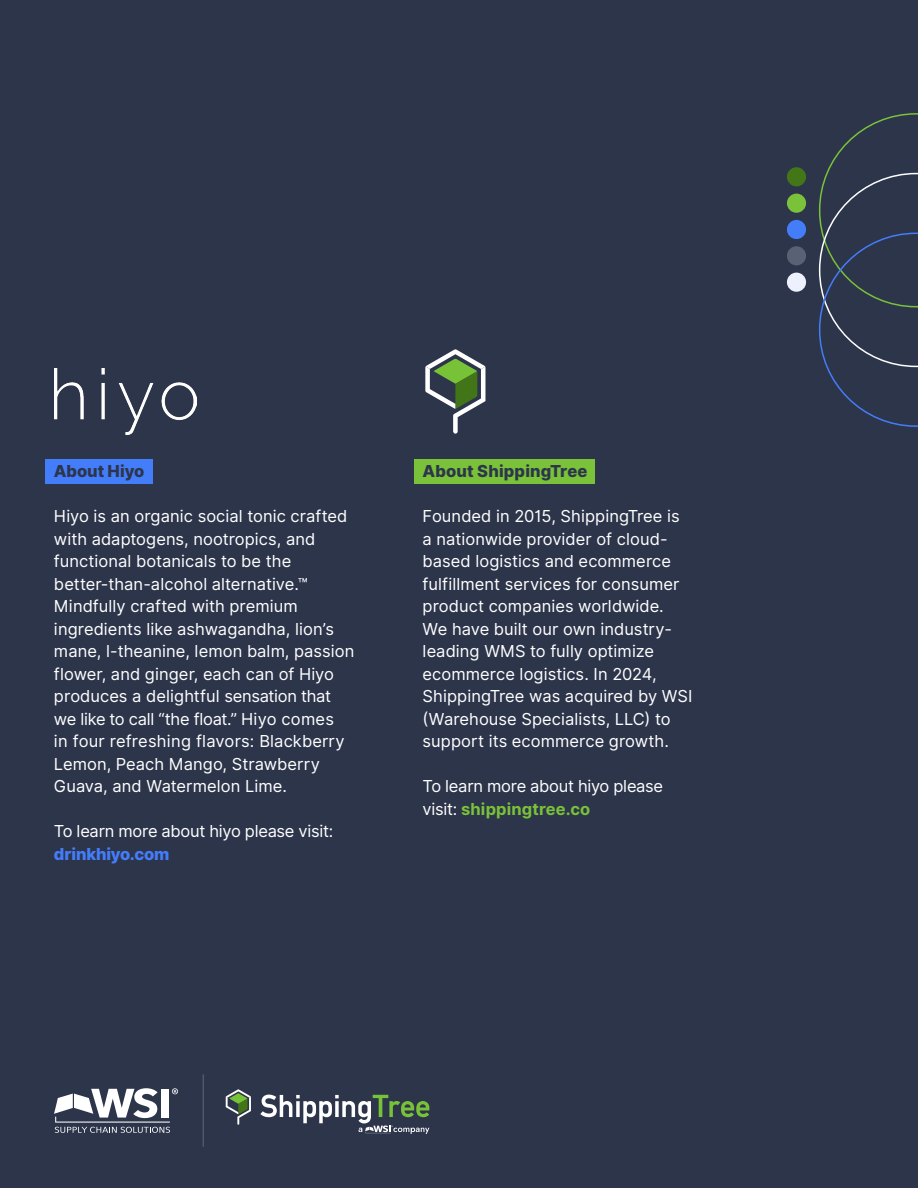
<style>
.page{position:relative;width:918px;height:1188px;background:#2d354b}
.page>*{position:absolute;margin:0;border:0;box-sizing:border-box;transform-origin:0 0}
.t1{font:16.5px/22.5px "Inter";letter-spacing:.005em;color:#fff}
.t2{font:16.5px/22.5px "Inter";letter-spacing:-.02em;color:#fff}
.t3{font:800 16.5px "Inter";letter-spacing:.005em;color:#2d354b}
.t4{font:800 16.5px "Inter";letter-spacing:-.01em;color:#447dfa}
.s1{font-weight:700;color:#79c239}
</style>
<div class="page">
<svg style="left:425px;top:349px;width:60px;height:85px"></svg>
<div style="left:45px;top:459px;width:108px;height:25px;background:#447dfa"></div>
<div style="left:414px;top:459px;width:180px;height:25px;background:#79c239"></div>
<svg style="left:54px;top:1088px;width:124px;height:45px"></svg>
<svg style="left:226px;top:1089px;width:25px;height:36px"></svg>
<svg style="left:260px;top:1095px;width:169px;height:39px"></svg>
<hr style="left:203px;top:1074px;width:1px;height:73px;background:#596275">
<svg style="left:819px;top:113px;width:99px;height:314px"></svg>
<div style="left:787px;top:246px;width:19px;height:19px;background:#596275;border-radius:50%"></div>
<div style="left:787px;top:273px;width:19px;height:19px;background:#edf1fe;border-radius:50%"></div>
<div style="left:787px;top:167px;width:19px;height:19px;background:#437617;border-radius:50%"></div>
<div style="left:787px;top:194px;width:19px;height:19px;background:#79c239;border-radius:50%"></div>
<div style="left:787px;top:220px;width:19px;height:19px;background:#447dfa;border-radius:50%"></div>
<img style="left:55px;top:369px;width:141px;height:66px">
<p class="t3" style="left:54px;top:459px;width:92px">About Hiyo</p>
<p class="t1" style="left:54px;top:505px;width:302px">Hiyo is an organic social tonic crafted with adaptogens, nootropics, and functional botanicals to be the better-than-alcohol alternative.™ Mindfully crafted with premium ingredients like ashwagandha, lion’s mane, l-theanine, lemon balm, passion flower, and ginger, each can of Hiyo produces a delightful sensation that we like to call “the float.” Hiyo comes<br>in four refreshing flavors: Blackberry Lemon, Peach Mango, Strawberry Guava, and Watermelon Lime.</p>
<p class="t2" style="left:54px;top:820px;width:281px">To learn more about hiyo please visit:</p>
<p class="t4" style="left:54px;top:841px;width:117px">drinkhiyo.com</p>
<p class="t3" style="left:423px;top:459px;width:166px">About ShippingTree</p>
<p class="t1" style="left:423px;top:505px;width:271px">Founded in 2015, ShippingTree is a nationwide provider of cloud&shy;based logistics and ecommerce fulfillment services for consumer product companies worldwide.<br>We have built our own industry&shy;leading WMS to fully optimize ecommerce logistics. In 2024,<br>ShippingTree was acquired by WSI (Warehouse Specialists, LLC) to support its ecommerce growth.</p>
<p class="t2" style="left:423px;top:775px;width:242px">To learn more about hiyo please visit: <span class="s1">shippingtree.co</span></p>
</div>
